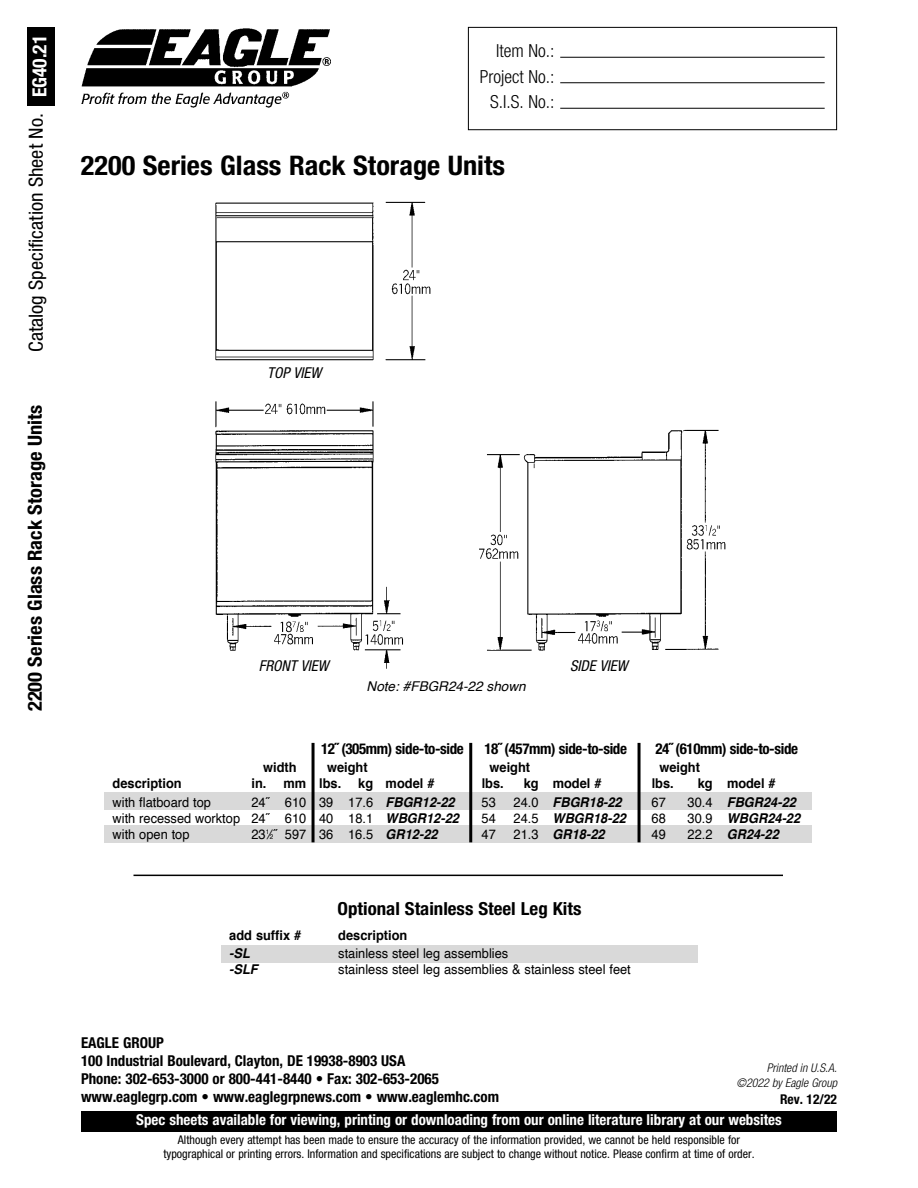
<style>
.page{position:relative;width:918px;height:1188px;background:#fff}
.page>*{position:absolute;margin:0;border:0;box-sizing:border-box;transform-origin:0 0}
.t1{font:700 condensed 27px "Helvetica Neue LT Pro";color:#000;scale:1.05 1}
.t2{font:condensed 19.5px "Helvetica Neue LT Pro";color:#000;scale:1.05 1}
.t3{font:700 condensed 19.5px "Helvetica Neue LT Pro";color:#000;scale:1.05 1}
.t4{font:300 condensed 18px/25.5px "Helvetica Neue LT Pro";color:#000;text-align:right}
.t5{font:700 condensed 18px "Helvetica Neue LT Pro";color:#000;scale:1.05 1}
.t6{font:700 condensed 15px/18px "Helvetica Neue LT Pro";color:#000}
.t7{font:700 condensed 15px "Helvetica Neue LT Pro";color:#fff}
.t8{font:700 condensed 15px "Helvetica Neue LT Pro";letter-spacing:-.025em;color:#000}
.t9{font:italic condensed 15px "Helvetica Neue LT Pro";color:#000}
.t10{font:13.5px "Helvetica";color:#000;scale:.95 1}
.t11{font:700 13.5px "Helvetica";color:#000;scale:.95 1}
.t12{font:italic 700 13.5px "Helvetica";color:#000;scale:.95 1}
.t13{font:italic 13.5px "Helvetica";color:#000}
.t14{font:700 condensed 13.5px "Helvetica Neue LT Pro";color:#000}
.t15{font:condensed 12px/13.5px "Helvetica Neue LT Pro";color:#000;text-align:center}
.t16{font:italic 300 condensed 12px/14.4px "Helvetica Neue LT Pro";color:#000;text-align:right}
.s1{font-weight:700;color:#fff}
.s2{font-weight:700;font-style:italic}
.s3{font-weight:400;font-style:normal}
.s4{font-size:6.75px}
</style>
<div class="page">
<div style="left:81px;top:1111px;width:756px;height:21px;background:#000"></div>
<img style="left:215px;top:201px;width:511px;height:468px">
<img style="left:81px;top:28px;width:250px;height:79px">
<div style="left:27px;top:27px;width:28px;height:78px;background:#000"></div>
<div style="left:468px;top:27px;width:369px;height:103px;border:1px solid #000"></div>
<hr style="left:560px;top:82px;width:265px;height:1px;background:#000">
<hr style="left:560px;top:57px;width:265px;height:1px;background:#000">
<hr style="left:560px;top:108px;width:265px;height:1px;background:#000">
<div style="left:221px;top:945px;width:477px;height:17px;background:#d9d9d9"></div>
<hr style="left:134px;top:875px;width:649px;height:1px;background:#000">
<div style="left:104px;top:792px;width:708px;height:17px;background:#d9d9d9"></div>
<div style="left:104px;top:825px;width:708px;height:17px;background:#d9d9d9"></div>
<hr style="left:312px;top:743px;width:3px;height:99px;background:#000">
<hr style="left:469px;top:743px;width:3px;height:99px;background:#000">
<hr style="left:638px;top:743px;width:3px;height:99px;background:#000">
<h2 class="t2" style="left:29px;top:352px;width:303px;rotate:-90deg">Catalog Specification Sheet No. <span class="s1">EG40.21</span></h2>
<h2 class="t3" style="left:28px;top:711px;width:293px;rotate:-90deg">2200 Series Glass Rack Storage Units</h2>
<h3 class="t4" style="left:480px;top:39px;width:76px">Item No.:<br>Project No.:<br>S.I.S. No.:</h3>
<h1 class="t1" style="left:81px;top:155px;width:405px">2200 Series Glass Rack Storage Units</h1>
<p class="t9" style="left:267px;top:364px;width:56px">TOP VIEW</p>
<p class="t9" style="left:259px;top:657px;width:71px">FRONT VIEW</p>
<p class="t9" style="left:570px;top:657px;width:59px">SIDE VIEW</p>
<p class="t13" style="left:367px;top:681px;width:161px">Note: #FBGR24-22 shown</p>
<p class="t8" style="left:321px;top:743px;width:144px">12˝ (305mm) side-to-side</p>
<p class="t8" style="left:484px;top:743px;width:144px">18˝ (457mm) side-to-side</p>
<p class="t8" style="left:655px;top:743px;width:144px">24˝ (610mm) side-to-side</p>
<p class="t11" style="left:263px;top:762px;width:37px">width</p>
<p class="t11" style="left:327px;top:762px;width:44px">weight</p>
<p class="t11" style="left:490px;top:762px;width:44px">weight</p>
<p class="t11" style="left:659px;top:762px;width:44px">weight</p>
<p class="t11" style="left:113px;top:778px;width:74px">description</p>
<p class="t11" style="left:251px;top:778px;width:96px">in. mm lbs.</p>
<p class="t11" style="left:358px;top:778px;width:82px">kg model #</p>
<p class="t11" style="left:482px;top:778px;width:25px">lbs.</p>
<p class="t11" style="left:524px;top:778px;width:83px">kg model #</p>
<p class="t11" style="left:652px;top:778px;width:25px">lbs.</p>
<p class="t11" style="left:698px;top:778px;width:83px">kg model #</p>
<p class="t10" style="left:113px;top:796px;width:105px">with flatboard top</p>
<p class="t10" style="left:251px;top:796px;width:215px">24˝ 610 39 17.6 <span class="s2">FBGR12-22</span></p>
<p class="t10" style="left:482px;top:796px;width:17px">53</p>
<p class="t12" style="left:514px;top:796px;width:115px"><span class="s3">24.0</span> FBGR18-22</p>
<p class="t10" style="left:652px;top:796px;width:17px">67</p>
<p class="t12" style="left:688px;top:796px;width:116px"><span class="s3">30.4</span> FBGR24-22</p>
<p class="t10" style="left:113px;top:812px;width:366px">with recessed worktop 24˝ 610 40 18.1 <span class="s2">WBGR12-22</span></p>
<p class="t10" style="left:482px;top:812px;width:17px">54</p>
<p class="t12" style="left:514px;top:812px;width:120px"><span class="s3">24.5</span> WBGR18-22</p>
<p class="t10" style="left:652px;top:812px;width:17px">68</p>
<p class="t12" style="left:688px;top:812px;width:120px"><span class="s3">30.9</span> WBGR24-22</p>
<p class="t10" style="left:113px;top:829px;width:83px">with open top</p>
<p class="t10" style="left:251px;top:829px;width:197px">23<sup>1</sup>⁄<span class="s4">2</span>˝ 597 36 16.5 <span class="s2">GR12-22</span></p>
<p class="t10" style="left:482px;top:829px;width:17px">47</p>
<p class="t12" style="left:514px;top:829px;width:97px"><span class="s3">21.3</span> GR18-22</p>
<p class="t10" style="left:652px;top:829px;width:17px">49</p>
<p class="t12" style="left:688px;top:829px;width:98px"><span class="s3">22.2</span> GR24-22</p>
<h3 class="t5" style="left:338px;top:903px;width:234px">Optional Stainless Steel Leg Kits</h3>
<p class="t11" style="left:229px;top:929px;width:77px">add suffix #</p>
<p class="t11" style="left:338px;top:929px;width:74px">description</p>
<p class="t12" style="left:229px;top:948px;width:23px">-SL</p>
<p class="t10" style="left:338px;top:948px;width:180px">stainless steel leg assemblies</p>
<p class="t12" style="left:229px;top:964px;width:31px">-SLF</p>
<p class="t10" style="left:338px;top:964px;width:309px">stainless steel leg assemblies &amp; stainless steel feet</p>
<p class="t6" style="left:81px;top:1035px;width:420px">EAGLE GROUP<br>100 Industrial Boulevard, Clayton, DE 19938-8903 USA<br>Phone: 302-653-3000 or 800-441-8440 • Fax: 302-653-2065 www.eaglegrp.com • www.eaglegrpnews.com • www.eaglemhc.com</p>
<p class="t7" style="left:136px;top:1114px;width:647px">Spec sheets available for viewing, printing or downloading from our online literature library at our websites</p>
<p class="t15" style="left:163px;top:1134px;width:593px">Although every attempt has been made to ensure the accuracy of the information provided, we cannot be held responsible for typographical or printing errors. Information and specifications are subject to change without notice. Please confirm at time of order.</p>
<p class="t16" style="left:736px;top:1062px;width:102px">Printed in U.S.A. ©2022 by Eagle Group</p>
<p class="t14" style="left:780px;top:1094px;width:58px">Rev. 12/22</p>
</div>
